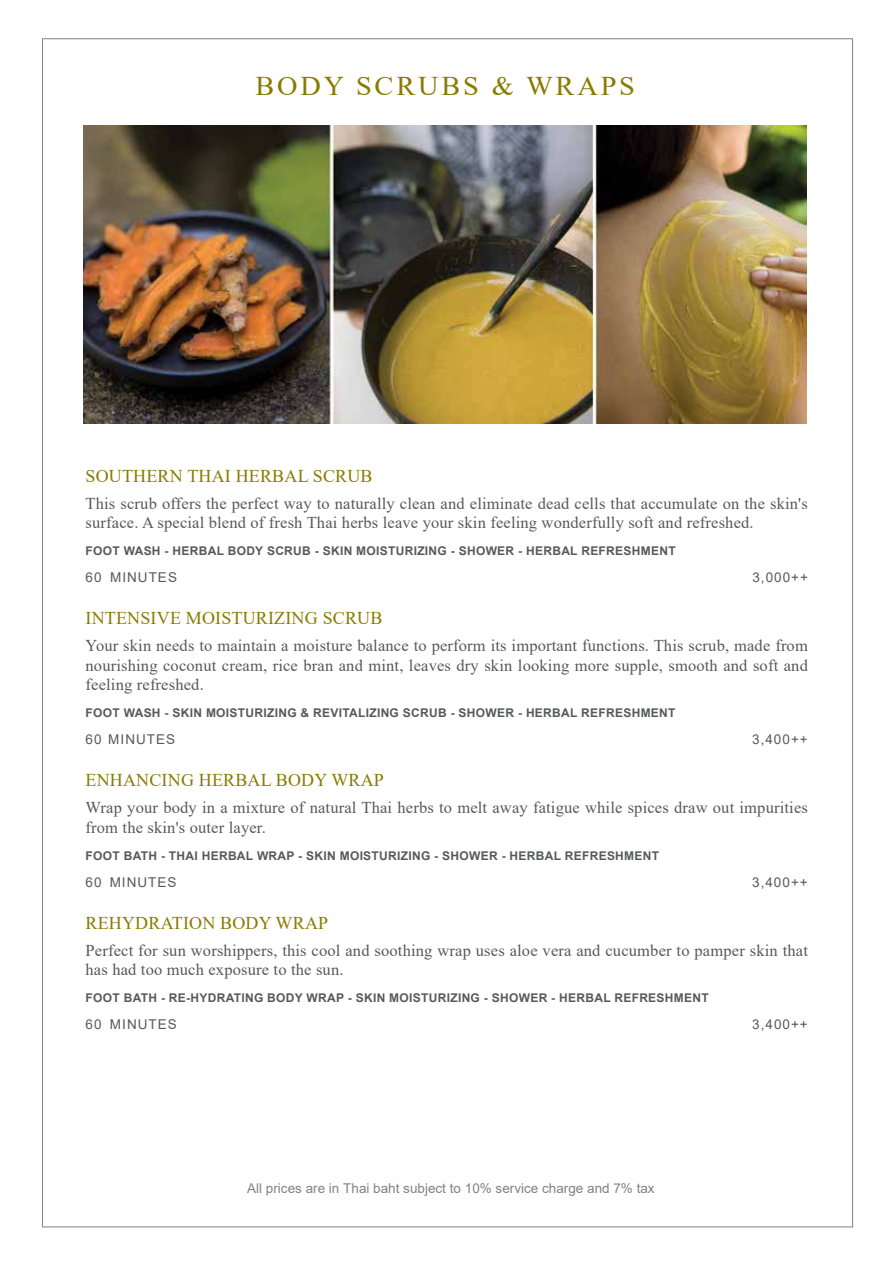
<style>
.page{position:relative;width:893px;height:1263px;background:#fff}
.page>*{position:absolute;margin:0;border:0;box-sizing:border-box;transform-origin:0 0}
.t1{font:27px "Times New Roman";letter-spacing:.1em;color:#897b00;scale:1.05 1}
.t2{font:18px "Times New Roman";letter-spacing:.01em;color:#897b00}
.t3{font:16.5px/19.5px "Times New Roman";letter-spacing:.01em;color:#58595b}
.t4{font:13.5px "Arial";letter-spacing:.075em;color:#58595b}
.t5{font:13.5px "Arial";color:#808285}
.t6{font:700 12px "Arial";letter-spacing:.025em;color:#58595b}
</style>
<div class="page">
<img style="left:83px;top:126px;width:723px;height:297px">
<h1 class="t1" style="left:255px;top:66px;width:363px">BODY SCRUBS &amp; WRAPS</h1>
<p class="t2" style="left:86px;top:463px;width:289px">SOUTHERN THAI HERBAL SCRUB</p>
<p class="t3" style="left:86px;top:493px;width:724px">This scrub offers the perfect way to naturally clean and eliminate dead cells that accumulate on the skin's surface. A special blend of fresh Thai herbs leave your skin feeling wonderfully soft and refreshed.</p>
<p class="t6" style="left:86px;top:543px;width:592px">FOOT WASH - HERBAL BODY SCRUB - SKIN MOISTURIZING - SHOWER - HERBAL REFRESHMENT</p>
<p class="t4" style="left:86px;top:568px;width:93px">60 MINUTES</p>
<p class="t4" style="left:752px;top:568px;width:57px">3,000++</p>
<p class="t2" style="left:86px;top:605px;width:298px">INTENSIVE MOISTURIZING SCRUB</p>
<p class="t3" style="left:86px;top:635px;width:724px;text-align:justify">Your skin needs to maintain a moisture balance to perform its important functions. This scrub, made from nourishing coconut cream, rice bran and mint, leaves dry skin looking more supple, smooth and soft and feeling refreshed.</p>
<p class="t6" style="left:86px;top:705px;width:591px">FOOT WASH - SKIN MOISTURIZING &amp; REVITALIZING SCRUB - SHOWER - HERBAL REFRESHMENT</p>
<p class="t4" style="left:86px;top:730px;width:91px">60 MINUTES</p>
<p class="t4" style="left:752px;top:730px;width:57px">3,400++</p>
<p class="t2" style="left:86px;top:767px;width:300px">ENHANCING HERBAL BODY WRAP</p>
<p class="t3" style="left:86px;top:797px;width:724px">Wrap your body in a mixture of natural Thai herbs to melt away fatigue while spices draw out impurities from the skin's outer layer.</p>
<p class="t6" style="left:86px;top:847px;width:575px">FOOT BATH - THAI HERBAL WRAP - SKIN MOISTURIZING - SHOWER - HERBAL REFRESHMENT</p>
<p class="t4" style="left:86px;top:873px;width:92px">60 MINUTES</p>
<p class="t4" style="left:752px;top:873px;width:57px">3,400++</p>
<p class="t2" style="left:86px;top:910px;width:244px">REHYDRATION BODY WRAP</p>
<p class="t3" style="left:86px;top:940px;width:724px">Perfect for sun worshippers, this cool and soothing wrap uses aloe vera and cucumber to pamper skin that has had too much exposure to the sun.</p>
<p class="t6" style="left:86px;top:990px;width:625px">FOOT BATH - RE-HYDRATING BODY WRAP - SKIN MOISTURIZING - SHOWER - HERBAL REFRESHMENT</p>
<p class="t4" style="left:86px;top:1015px;width:93px">60 MINUTES</p>
<p class="t4" style="left:752px;top:1015px;width:57px">3,400++</p>
<p class="t5" style="left:247px;top:1179px;width:409px">All prices are in Thai baht subject to 10% service charge and 7% tax</p>
</div>
